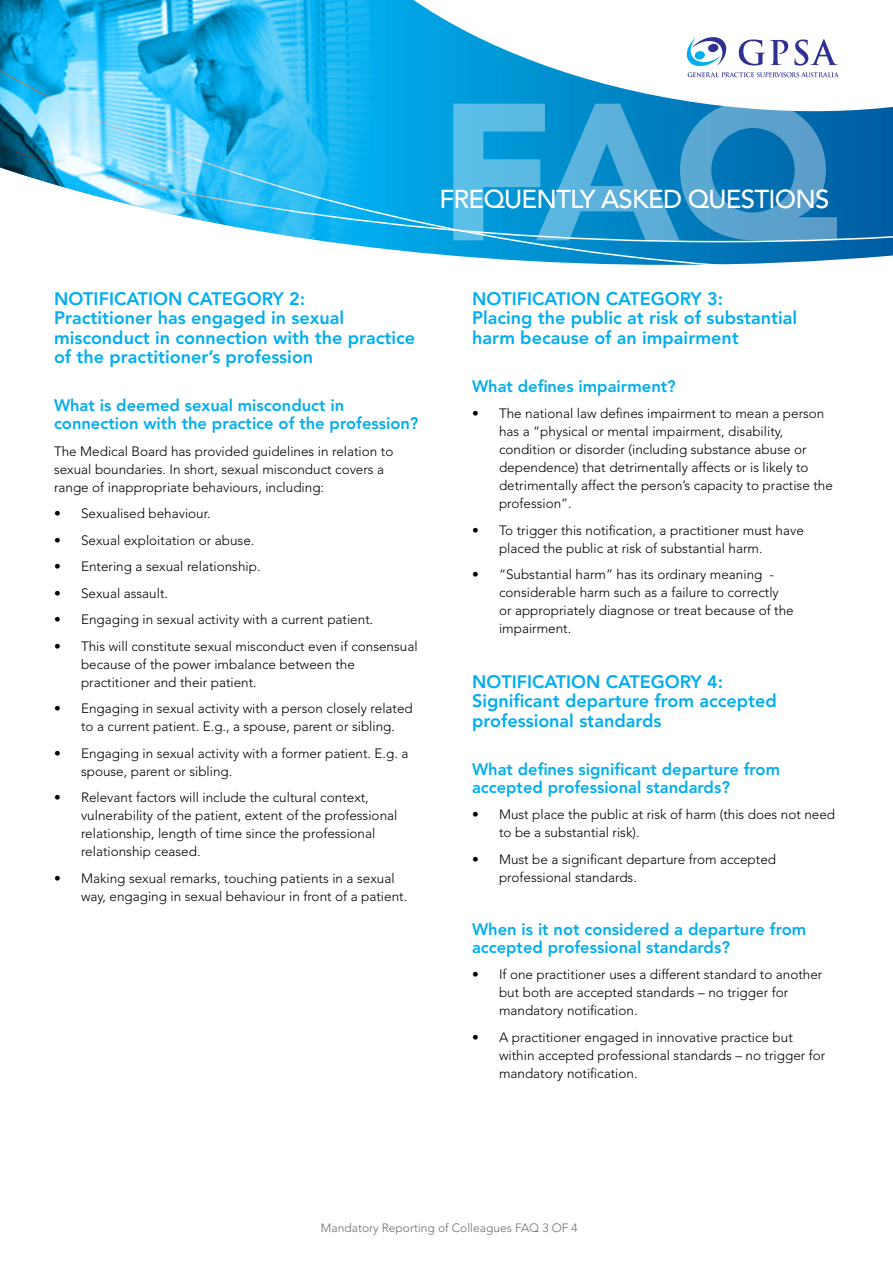
<style>
.page{position:relative;width:893px;height:1263px;background:#fff}
.page>*{position:absolute;margin:0;border:0;box-sizing:border-box;transform-origin:0 0}
.t1{font:900 192.9px "Avenir LT Std";color:#fff}
.t2{font:500 25.8px "Avenir LT Std";letter-spacing:-.03em;color:#fff}
.t3{font:800 18px/19.5px "Avenir LT Std";color:#00aeef}
.t4{font:800 16.5px/18px "Avenir LT Std";color:#00aeef}
.t5{font:300 13.5px/18px "Avenir LT Std";color:#000}
.t6{font:300 12px "Avenir LT Std";color:#6d6e71}
</style>
<div class="page">
<svg style="left:378px;top:136px;width:515px;height:129px;background:#0d89c6"></svg>
<svg style="left:378px;top:0;width:515px;height:136px"></svg>
<svg style="left:687px;top:37px;width:39px;height:29px"></svg>
<svg style="left:688px;top:72px;width:151px;height:5px"></svg>
<svg style="left:739px;top:39px;width:49px;height:27px"></svg>
<svg style="left:794px;top:39px;width:44px;height:27px"></svg>
<img style="left:0;top:0;width:378px;height:249px">
<h3 class="t3" style="left:54px;top:289px;width:363px">NOTIFICATION CATEGORY 2:<br>Practitioner has engaged in sexual misconduct in connection with the practice of the practitioner’s profession</h3>
<p class="t4" style="left:54px;top:396px;width:366px">What is deemed sexual misconduct in connection with the practice of the profession?</p>
<p class="t5" style="left:54px;top:442px;width:341px">The Medical Board has provided guidelines in relation to sexual boundaries. In short, sexual misconduct covers a range of inappropriate behaviours, including:</p>
<p class="t5" style="left:54px;top:505px;width:158px">• Sexualised behaviour.</p>
<p class="t5" style="left:54px;top:531px;width:202px">• Sexual exploitation or abuse.</p>
<p class="t5" style="left:54px;top:558px;width:208px">• Entering a sexual relationship.</p>
<p class="t5" style="left:54px;top:584px;width:116px">• Sexual assault.</p>
<p class="t5" style="left:54px;top:611px;width:321px">• Engaging in sexual activity with a current patient.</p>
<p class="t5" style="left:81px;top:637px;width:338px;text-indent:-27px">• This will constitute sexual misconduct even if consensual because of the power imbalance between the practitioner and their patient.</p>
<p class="t5" style="left:81px;top:700px;width:333px;text-indent:-27px">• Engaging in sexual activity with a person closely related to a current patient. E.g., a spouse, parent or sibling.</p>
<p class="t5" style="left:81px;top:744px;width:329px;text-indent:-27px">• Engaging in sexual activity with a former patient. E.g. a spouse, parent or sibling.</p>
<p class="t5" style="left:81px;top:789px;width:318px;text-indent:-27px">• Relevant factors will include the cultural context, vulnerability of the patient, extent of the professional relationship, length of time since the professional relationship ceased.</p>
<p class="t5" style="left:81px;top:869px;width:328px;text-indent:-27px">• Making sexual remarks, touching patients in a sexual way, engaging in sexual behaviour in front of a patient.</p>
<h1 class="t1" style="left:438px;top:56px;width:401px">FAQ</h1>
<h2 class="t2" style="left:439px;top:184px;width:391px">FREQUENTLY ASKED QUESTIONS</h2>
<h3 class="t3" style="left:472px;top:289px;width:327px">NOTIFICATION CATEGORY 3:<br>Placing the public at risk of substantial harm because of an impairment</h3>
<p class="t4" style="left:472px;top:377px;width:205px">What defines impairment?</p>
<p class="t5" style="left:499px;top:405px;width:335px;text-indent:-27px">• The national law defines impairment to mean a person has a “physical or mental impairment, disability, condition or disorder (including substance abuse or dependence) that detrimentally affects or is likely to detrimentally affect the person’s capacity to practise the profession”.</p>
<p class="t5" style="left:499px;top:521px;width:306px;text-indent:-27px">• To trigger this notification, a practitioner must have placed the public at risk of substantial harm.</p>
<p class="t5" style="left:499px;top:566px;width:296px;text-indent:-27px">• “Substantial harm” has its ordinary meaning - considerable harm such as a failure to correctly or appropriately diagnose or treat because of the impairment.</p>
<h3 class="t3" style="left:472px;top:672px;width:306px">NOTIFICATION CATEGORY 4:<br>Significant departure from accepted professional standards</h3>
<p class="t4" style="left:472px;top:760px;width:310px">What defines significant departure from accepted professional standards?</p>
<p class="t5" style="left:499px;top:805px;width:338px;text-indent:-27px">• Must place the public at risk of harm (this does not need to be a substantial risk).</p>
<p class="t5" style="left:499px;top:850px;width:279px;text-indent:-27px">• Must be a significant departure from accepted professional standards.</p>
<p class="t4" style="left:472px;top:920px;width:336px">When is it not considered a departure from accepted professional standards?</p>
<p class="t5" style="left:499px;top:965px;width:325px;text-indent:-27px">• If one practitioner uses a different standard to another but both are accepted standards – no trigger for mandatory notification.</p>
<p class="t5" style="left:499px;top:1028px;width:328px;text-indent:-27px">• A practitioner engaged in innovative practice but within accepted professional standards – no trigger for mandatory notification.</p>
<p class="t6" style="left:321px;top:1220px;width:258px">Mandatory Reporting of Colleagues FAQ 3 OF 4</p>
</div>
